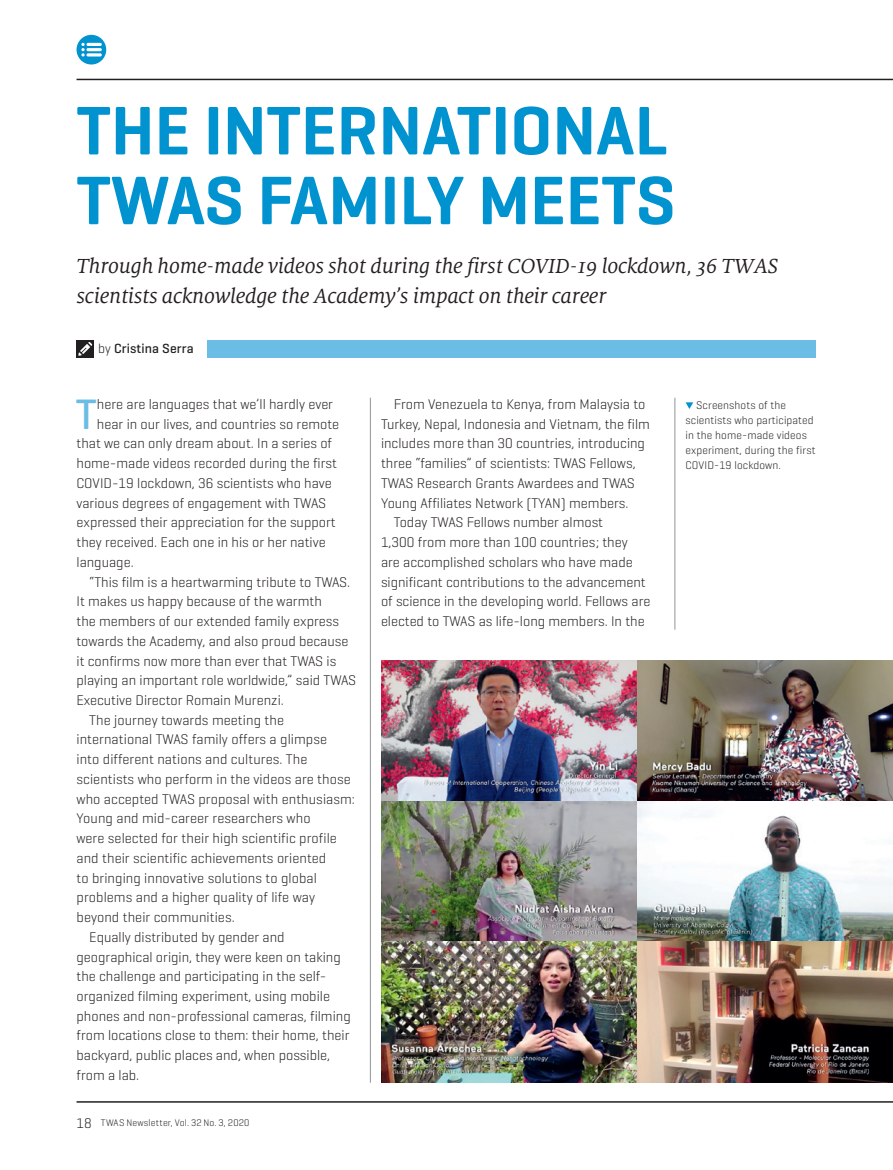
<style>
.page{position:relative;width:893px;height:1170px;background:#fff}
.page>*{position:absolute;margin:0;border:0;box-sizing:border-box;transform-origin:0 0}
.t1{font:600 69.75px/69.8px "Geogrotesque";color:#0093d0}
.t2{font:500 43.2px "Geogrotesque";color:#6bbde5}
.t3{font:italic 22.5px/30px "Milo Serif OT";letter-spacing:-.01em;color:#231f20}
.t4{font:300 14.25px "Geogrotesque";color:#231f20}
.t5{font:500 13.5px "Geogrotesque";letter-spacing:.01em;color:#231f20}
.t6{font:300 11.25px/15px "Geogrotesque";letter-spacing:.01em;color:#231f20}
.t7{font:300 9.75px "Geogrotesque";letter-spacing:.02em;color:#231f20}
.s1{font-weight:300}
.s2{font-size:14.25px}
</style>
<div class="page">
<hr style="left:77px;top:79px;width:816px;height:1px;background:#231f20">
<div style="left:77px;top:35px;width:29px;height:29px;background:#0093d0;border-radius:50%"></div>
<hr style="left:77px;top:1101px;width:816px;height:1px;background:#231f20">
<hr style="left:370px;top:397px;width:1px;height:685px;background:#939598">
<hr style="left:674px;top:397px;width:1px;height:232px;background:#939598">
<svg style="left:81px;top:43px;width:21px;height:13px"></svg>
<div style="left:207px;top:340px;width:609px;height:17px;background:#6bbde5"></div>
<svg style="left:686px;top:402px;width:7px;height:7px"></svg>
<div style="left:77px;top:340px;width:17px;height:17px;background:#231f20"></div>
<svg style="left:78px;top:342px;width:14px;height:14px"></svg>
<img style="left:381px;top:660px;width:512px;height:422px">
<img style="left:892px;top:801px;width:1px;height:140px">
<h1 class="t1" style="left:77px;top:95px;width:600px">THE INTERNATIONAL<br>TWAS FAMILY MEETS</h1>
<h3 class="t3" style="left:77px;top:251px;width:704px">Through home-made videos shot during the first COVID-19 lockdown, 36 TWAS scientists acknowledge the Academy’s impact on their career</h3>
<p class="t5" style="left:98px;top:340px;width:97px"><span class="s1">by</span> Cristina Serra</p>
<h2 class="t2" style="left:76px;top:387px;width:23px">T</h2>
<p class="t4" style="left:97px;top:395px;width:238px">here are languages that we’ll hardly ever</p>
<p class="t4" style="left:97px;top:415px;width:244px">hear in our lives, and countries so remote</p>
<p class="t4" style="left:77px;top:434px;width:257px">that we can only dream about. In a series of</p>
<p class="t4" style="left:77px;top:454px;width:262px">home-made videos recorded during the first</p>
<p class="t4" style="left:77px;top:474px;width:257px">COVID-19 lockdown, 36 scientists who have</p>
<p class="t4" style="left:77px;top:494px;width:251px">various degrees of engagement with TWAS</p>
<p class="t4" style="left:77px;top:513px;width:261px">expressed their appreciation for the support</p>
<p class="t4" style="left:77px;top:533px;width:251px">they received. Each one in his or her native</p>
<p class="t4" style="left:77px;top:553px;width:59px">language.</p>
<p class="t4" style="left:89px;top:573px;width:263px">“This film is a heartwarming tribute to TWAS.</p>
<p class="t4" style="left:77px;top:592px;width:247px">It makes us happy because of the warmth</p>
<p class="t4" style="left:77px;top:612px;width:264px">the members of our extended family express</p>
<p class="t4" style="left:77px;top:632px;width:273px">towards the Academy, and also proud because</p>
<p class="t4" style="left:77px;top:651px;width:261px">it confirms now more than ever that TWAS is</p>
<p class="t4" style="left:77px;top:671px;width:281px">playing an important role worldwide,” said TWAS</p>
<p class="t4" style="left:77px;top:691px;width:209px">Executive Director Romain Murenzi.</p>
<p class="t4" style="left:89px;top:711px;width:196px">The journey towards meeting the</p>
<p class="t4" style="left:77px;top:730px;width:252px">international TWAS family offers a glimpse</p>
<p class="t4" style="left:77px;top:750px;width:232px">into different nations and cultures. The</p>
<p class="t4" style="left:77px;top:770px;width:276px">scientists who perform in the videos are those</p>
<p class="t4" style="left:77px;top:789px;width:280px">who accepted TWAS proposal with enthusiasm:</p>
<p class="t4" style="left:77px;top:809px;width:236px">Young and mid-career researchers who</p>
<p class="t4" style="left:77px;top:829px;width:262px">were selected for their high scientific profile</p>
<p class="t4" style="left:77px;top:849px;width:251px">and their scientific achievements oriented</p>
<p class="t4" style="left:77px;top:868px;width:242px">to bringing innovative solutions to global</p>
<p class="t4" style="left:77px;top:888px;width:240px">problems and a higher quality of life way</p>
<p class="t4" style="left:77px;top:908px;width:160px">beyond their communities.</p>
<p class="t4" style="left:89px;top:928px;width:197px">Equally distributed by gender and</p>
<p class="t4" style="left:77px;top:947px;width:266px">geographical origin, they were keen on taking</p>
<p class="t4" style="left:77px;top:967px;width:251px">the challenge and participating in the self-</p>
<p class="t4" style="left:77px;top:987px;width:255px">organized filming experiment, using mobile</p>
<p class="t4" style="left:77px;top:1006px;width:276px">phones and non-professional cameras, filming</p>
<p class="t4" style="left:77px;top:1026px;width:275px">from locations close to them: their home, their</p>
<p class="t4" style="left:77px;top:1046px;width:255px">backyard, public places and, when possible,</p>
<p class="t4" style="left:77px;top:1066px;width:64px">from a lab.</p>
<p class="t7" style="left:77px;top:1116px;width:174px"><span class="s2">18</span> TWAS Newsletter, Vol. 32 No. 3, 2020</p>
<p class="t4" style="left:394px;top:395px;width:253px">From Venezuela to Kenya, from Malaysia to</p>
<p class="t4" style="left:381px;top:415px;width:270px">Turkey, Nepal, Indonesia and Vietnam, the film</p>
<p class="t4" style="left:381px;top:434px;width:266px">includes more than 30 countries, introducing</p>
<p class="t4" style="left:381px;top:454px;width:256px">three “families” of scientists: TWAS Fellows,</p>
<p class="t4" style="left:381px;top:474px;width:255px">TWAS Research Grants Awardees and TWAS</p>
<p class="t4" style="left:381px;top:494px;width:249px">Young Affiliates Network (TYAN) members.</p>
<p class="t4" style="left:394px;top:513px;width:211px">Today TWAS Fellows number almost</p>
<p class="t4" style="left:381px;top:533px;width:248px">1,300 from more than 100 countries; they</p>
<p class="t4" style="left:381px;top:553px;width:253px">are accomplished scholars who have made</p>
<p class="t4" style="left:381px;top:572px;width:266px">significant contributions to the advancement</p>
<p class="t4" style="left:381px;top:592px;width:271px">of science in the developing world. Fellows are</p>
<p class="t4" style="left:381px;top:612px;width:265px">elected to TWAS as life-long members. In the</p>
<p class="t6" style="left:686px;top:397px;width:131px;text-indent:11px">Screenshots of the scientists who participated in the home-made videos experiment, during the first<br>COVID-19 lockdown.</p>
</div>
